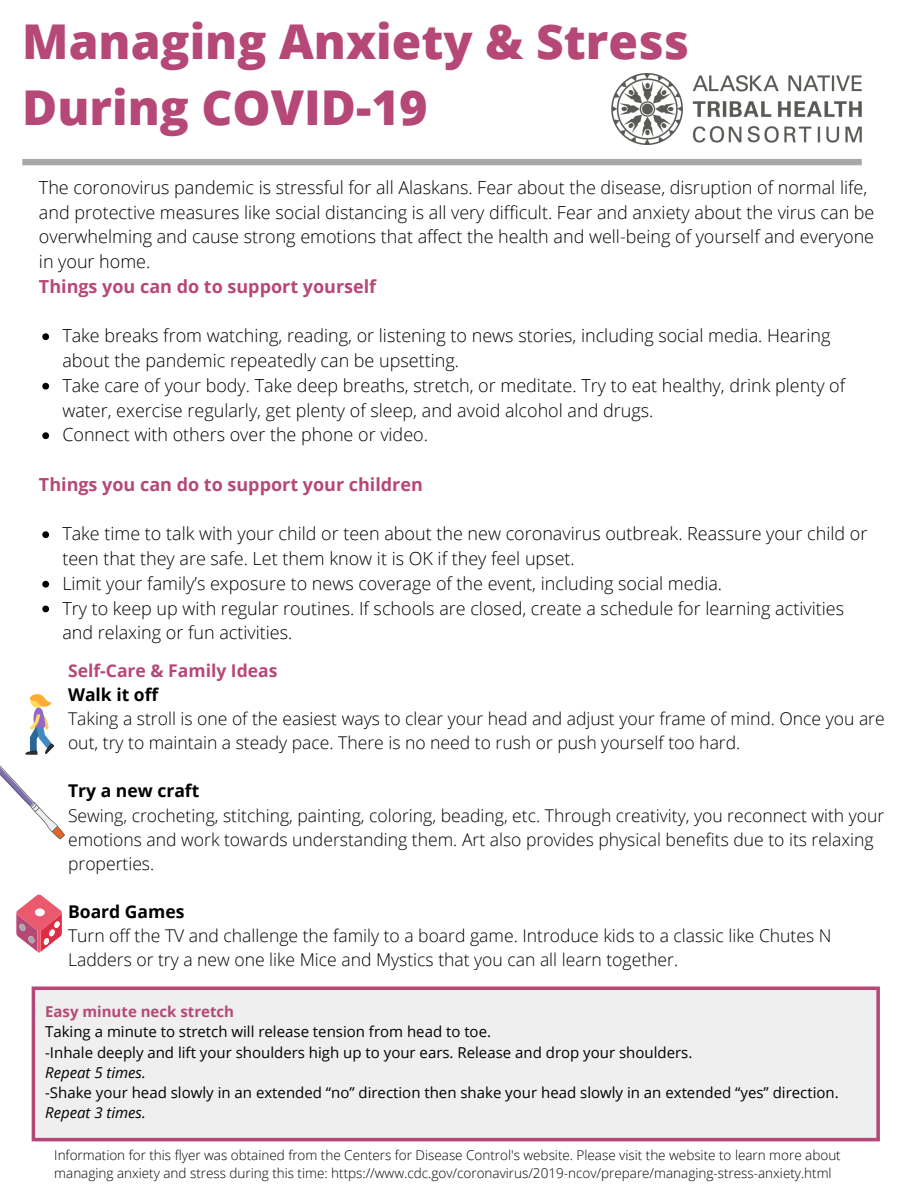
<style>
.page{position:relative;width:918px;height:1188px;background:#fff}
.page>*{position:absolute;margin:0;border:0;box-sizing:border-box;transform-origin:0 0}
.t1{font:800 48px/66.3px "Open Sans";color:#b64877}
.t2{font:300 18px/24.8px "Open Sans";color:#000}
.t3{font:700 18px "Open Sans";color:#b64877}
.t4{font:300 17.55px/24.2px "Open Sans";color:#000}
.t5{font:700 17.55px "Open Sans";color:#000}
.t6{font:700 17.55px "Open Sans";color:#b64877}
.t7{font:15px/20.2px "Open Sans";color:#000}
.t8{font:italic 15px "Open Sans";color:#000}
.t9{font:700 15px "Open Sans";color:#b64877}
.t10{font:300 13.5px/18px "Open Sans";color:#000}
</style>
<div class="page">
<div style="left:33px;top:988px;width:845px;height:152px;background:#efefef"></div>
<svg style="left:876px;top:1138px;width:4px;height:3px"></svg>
<hr style="left:32px;top:990px;width:3px;height:148px;background:#b64877">
<svg style="left:876px;top:990px;width:4px;height:148px"></svg>
<hr style="left:35px;top:1138px;width:841px;height:3px;background:#b64877">
<svg style="left:876px;top:986px;width:4px;height:4px"></svg>
<svg style="left:32px;top:986px;width:3px;height:4px"></svg>
<svg style="left:35px;top:986px;width:841px;height:4px;background:#be5e87"></svg>
<div style="left:22px;top:159px;width:840px;height:6px;background:#a6a9a8"></div>
<svg style="left:16px;top:895px;width:46px;height:58px"></svg>
<svg style="left:0;top:765px;width:65px;height:75px"></svg>
<svg style="left:25px;top:694px;width:29px;height:61px"></svg>
<svg style="left:42px;top:333px;width:7px;height:7px"></svg>
<svg style="left:42px;top:383px;width:7px;height:7px"></svg>
<svg style="left:42px;top:432px;width:7px;height:7px"></svg>
<svg style="left:42px;top:531px;width:7px;height:7px"></svg>
<svg style="left:42px;top:581px;width:7px;height:7px"></svg>
<svg style="left:42px;top:606px;width:7px;height:6px"></svg>
<img style="left:612px;top:74px;width:250px;height:71px">
<h1 class="t1" style="left:22px;top:7px;width:668px">Managing Anxiety &amp; Stress<br>During COVID-19</h1>
<p class="t2" style="left:39px;top:174px;width:837px">The coronovirus pandemic is stressful for all Alaskans. Fear about the disease, disruption of normal life, and protective measures like social distancing is all very difficult. Fear and anxiety about the virus can be overwhelming and cause strong emotions that affect the health and well-being of yourself and everyone in your home.</p>
<p class="t3" style="left:39px;top:274px;width:339px">Things you can do to support yourself</p>
<p class="t2" style="left:62px;top:323px;width:784px">Take breaks from watching, reading, or listening to news stories, including social media. Hearing about the pandemic repeatedly can be upsetting.<br>Take care of your body. Take deep breaths, stretch, or meditate. Try to eat healthy, drink plenty of water, exercise regularly, get plenty of sleep, and avoid alcohol and drugs.<br>Connect with others over the phone or video.</p>
<p class="t3" style="left:39px;top:472px;width:385px">Things you can do to support your children</p>
<p class="t2" style="left:62px;top:521px;width:807px">Take time to talk with your child or teen about the new coronavirus outbreak. Reassure your child or teen that they are safe. Let them know it is OK if they feel upset.<br>Limit your family’s exposure to news coverage of the event, including social media.<br>Try to keep up with regular routines. If schools are closed, create a schedule for learning activities and relaxing or fun activities.</p>
<p class="t6" style="left:68px;top:658px;width:211px">Self-Care &amp; Family Ideas</p>
<p class="t5" style="left:68px;top:682px;width:92px">Walk it off</p>
<p class="t4" style="left:68px;top:706px;width:818px">Taking a stroll is one of the easiest ways to clear your head and adjust your frame of mind. Once you are out, try to maintain a steady pace. There is no need to rush or push yourself too hard.</p>
<p class="t5" style="left:68px;top:779px;width:133px">Try a new craft</p>
<p class="t4" style="left:68px;top:803px;width:818px">Sewing, crocheting, stitching, painting, coloring, beading, etc. Through creativity, you reconnect with your emotions and work towards understanding them. Art also provides physical benefits due to its relaxing properties.</p>
<p class="t5" style="left:68px;top:899px;width:118px">Board Games</p>
<p class="t4" style="left:68px;top:923px;width:765px">Turn off the TV and challenge the family to a board game. Introduce kids to a classic like Chutes N<br>Ladders or try a new one like Mice and Mystics that you can all learn together.</p>
<p class="t9" style="left:45px;top:1001px;width:190px">Easy minute neck stretch</p>
<p class="t7" style="left:45px;top:1022px;width:649px">Taking a minute to stretch will release tension from head to toe.<br>-Inhale deeply and lift your shoulders high up to your ears. Release and drop your shoulders.</p>
<p class="t8" style="left:45px;top:1062px;width:102px">Repeat 5 times.</p>
<p class="t7" style="left:45px;top:1082px;width:795px">-Shake your head slowly in an extended “no” direction then shake your head slowly in an extended “yes” direction.</p>
<p class="t8" style="left:45px;top:1102px;width:102px">Repeat 3 times.</p>
<p class="t10" style="left:54px;top:1145px;width:788px">Information for this flyer was obtained from the Centers for Disease Control's website. Please visit the website to learn more about managing anxiety and stress during this time: https://www.cdc.gov/coronavirus/2019-ncov/prepare/managing-stress-anxiety.html</p>
</div>
